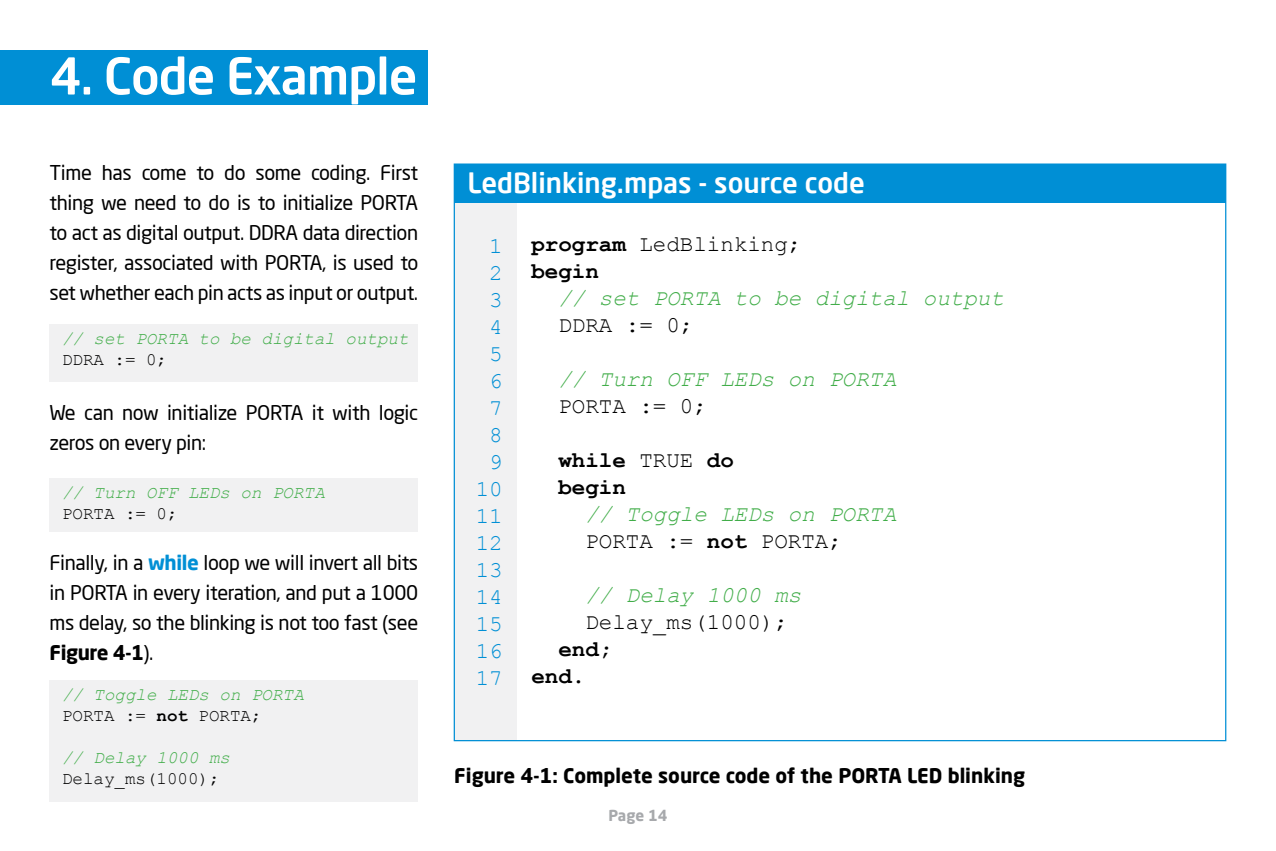
<style>
.page{position:relative;width:1276px;height:851px;background:#fff}
.page>*{position:absolute;margin:0;border:0;box-sizing:border-box;transform-origin:0 0}
.t1{font:500 50px "Neo Sans Pro";letter-spacing:-.02em;color:#fff}
.t2{font:500 27.5px "Neo Sans Pro";color:#fff}
.t3{font:italic 22.5px/27px "Courier New";color:#41ad49}
.t4{font:700 22.5px/27px "Courier New";color:#000}
.t5{font:22.5px "Courier New";color:#000}
.t6{font:22.5px/27px "Courier New";color:#008fd5;text-align:center}
.t7{font:20px/30px "Neo Sans Pro";letter-spacing:-.02em;color:#000;text-align:justify}
.t8{font:700 20px "Neo Sans Pro";color:#000}
.t9{font:italic 17.5px/21px "Courier New";color:#41ad49}
.t10{font:17.5px "Courier New";color:#000}
.t11{font:700 15px "Neo Sans Pro";color:#a7a9ac}
.s1{font-weight:700;color:#008fd5}
.s2{font-weight:700}
.s3{font-style:normal;color:#000}
.s4{font-weight:700;font-style:normal;color:#000}
.s5{font-weight:400}
</style>
<div class="page">
<div style="left:49px;top:324px;width:369px;height:57px;background:#f1f1f2"></div>
<div style="left:49px;top:478px;width:369px;height:53px;background:#f1f1f2"></div>
<div style="left:49px;top:680px;width:369px;height:121px;background:#f1f1f2"></div>
<div style="left:454px;top:198px;width:63px;height:542px;background:#f1f1f2"></div>
<div style="left:454px;top:164px;width:771px;height:39px;background:#008fd5"></div>
<div style="left:0;top:50px;width:427px;height:55px;background:#008fd5"></div>
<h1 class="t1" style="left:50px;top:44px;width:369px">4. Code Example</h1>
<p class="t7" style="left:49px;top:157px;width:370px">Time has come to do some coding. First thing we need to do is to initialize PORTA to act as digital output. DDRA data direction register, associated with PORTA, is used to set whether each pin acts as input or output.</p>
<p class="t9" style="left:62px;top:327px;width:348px">// set PORTA to be digital output</p>
<p class="t10" style="left:62px;top:348px;width:106px">DDRA := 0;</p>
<p class="t7" style="left:49px;top:397px;width:370px">We can now initialize PORTA it with logic zeros on every pin:</p>
<p class="t9" style="left:62px;top:481px;width:264px">// Turn OFF LEDs on PORTA</p>
<p class="t10" style="left:62px;top:503px;width:117px">PORTA := 0;</p>
<p class="t7" style="left:49px;top:547px;width:370px">Finally, in a <span class="s1">while</span> loop we will invert all bits in PORTA in every iteration, and put a 1000 ms delay, so the blinking is not too fast (see <span class="s2">Figure 4-1</span>).</p>
<p class="t9" style="left:62px;top:683px;width:243px">// Toggle LEDs on PORTA<br><span class="s3">PORTA :=</span> <span class="s4">not</span> <span class="s3">PORTA;</span></p>
<p class="t9" style="left:62px;top:746px;width:170px">// Delay 1000 ms</p>
<p class="t10" style="left:62px;top:768px;width:159px">Delay_ms(1000);</p>
<h2 class="t2" style="left:467px;top:165px;width:399px">LedBlinking.mpas - source code</h2>
<p class="t6" style="left:476px;top:231px;width:29px">1<br>2<br>3<br>4<br>5<br>6<br>7<br>8<br>9<br>10<br>11<br>12<br>13<br>14<br>15<br>16<br>17</p>
<p class="t4" style="left:531px;top:229px;width:272px">program <span class="s5">LedBlinking; </span>begin</p>
<p class="t3" style="left:558px;top:283px;width:447px">// set PORTA to be digital output</p>
<p class="t5" style="left:558px;top:310px;width:136px">DDRA := 0;</p>
<p class="t3" style="left:558px;top:364px;width:339px">// Turn OFF LEDs on PORTA</p>
<p class="t5" style="left:558px;top:391px;width:150px">PORTA := 0;</p>
<p class="t4" style="left:558px;top:445px;width:177px">while <span class="s5">TRUE</span> do begin</p>
<p class="t3" style="left:585px;top:499px;width:312px">// Toggle LEDs on PORTA<br><span class="s3">PORTA :=</span> <span class="s4">not</span> <span class="s3">PORTA;</span></p>
<p class="t3" style="left:585px;top:580px;width:217px">// Delay 1000 ms</p>
<p class="t5" style="left:585px;top:607px;width:204px">Delay_ms(1000);</p>
<p class="t4" style="left:531px;top:634px;width:82px;text-indent:27px">end; end.</p>
<p class="t8" style="left:454px;top:762px;width:572px">Figure 4-1: Complete source code of the PORTA LED blinking</p>
<p class="t11" style="left:608px;top:806px;width:60px">Page 14</p>
</div>
